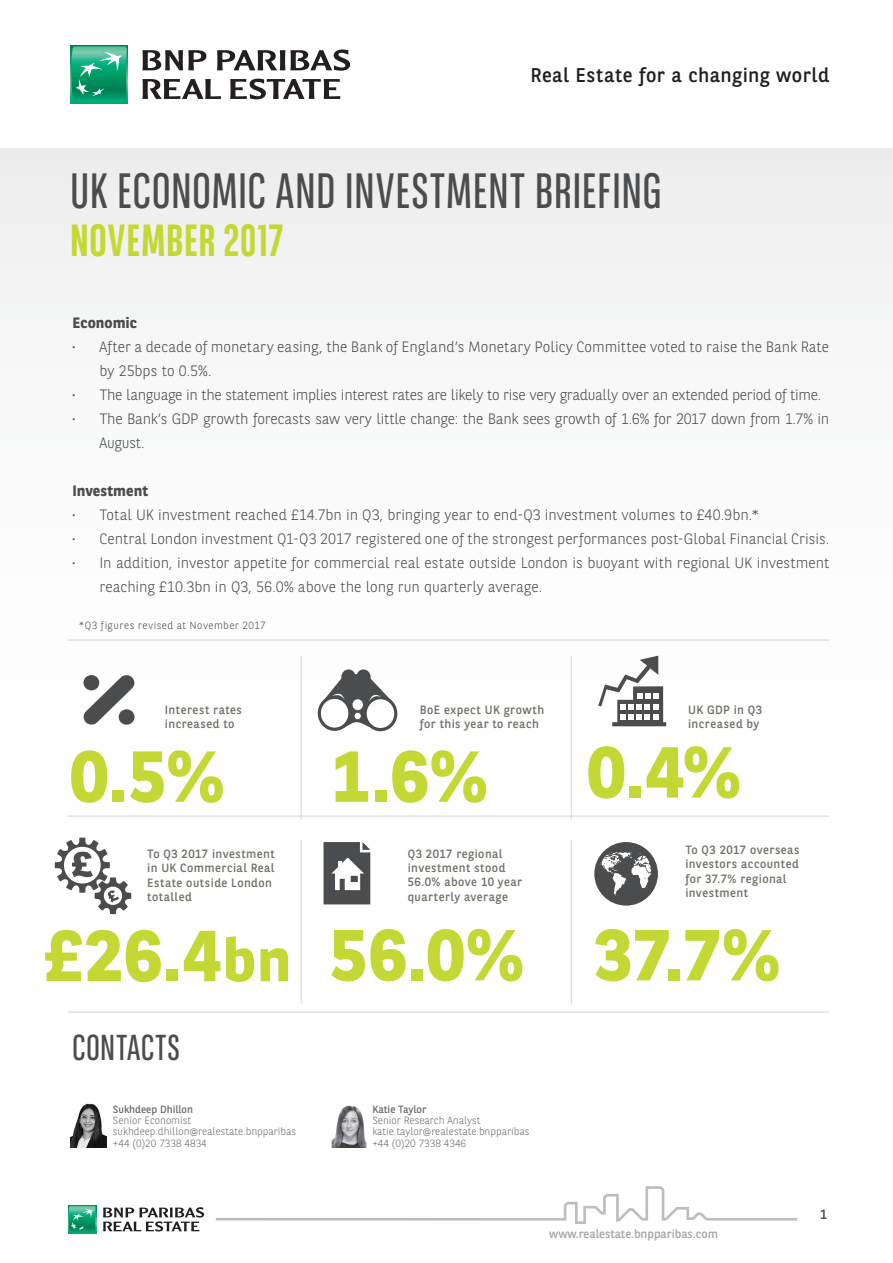
<style>
.page{position:relative;width:893px;height:1263px;background:#fff}
.page>*{position:absolute;margin:0;border:0;box-sizing:border-box;transform-origin:0 0}
._1_Headline{font:700 72px "BNPP Sans";color:#c3d835}
._1_Headline-2{font:700 72px "BNPP Sans";color:#c3d835}
._1_Headline-3{font:49.5px "BNPP Sans Condensed";letter-spacing:.01em;color:#4b4c4d}
._1_Headline-4{font:700 45px "BNPP Sans Condensed";letter-spacing:.02em;color:#c3d835}
._1_Headline-5{font:36px "BNPP Sans Condensed";letter-spacing:.025em;color:#4b4c4d}
.t1{font:19.8px "BNPP Sans";letter-spacing:.025em;color:#231f20}
.t2{font:300 15px/24px "BNPP Sans";color:#4b4c4d}
.t3{font:300 15px "BNPP Sans";letter-spacing:-.02em;color:#4b4c4d}
._1_Headline-6{font:700 15px "BNPP Sans";letter-spacing:.005em;color:#4b4c4d}
.t4{font:13.5px "BNPP Sans";color:#4b4c4d}
._1_Headline-7{font:12px/14.4px "BNPP Sans";letter-spacing:.04em;color:#717068}
.t5{font:12px "BNPP Sans";color:#a4a5a9}
.NAME{font:300 10.5px/10.9px "BNPP Sans";color:#6c6d70}
._1_Headline-8{font:300 10.5px "BNPP Sans";letter-spacing:.045em;color:#4b4c4d}
.s1{font-family:"BNPP Sans Condensed"}
.s2{font-size:60px}
.s3{font-weight:400}
</style>
<div class="page">
<div style="left:0;top:149px;width:893px;height:1114px;background:linear-gradient(to right,#fbfbfb,#fbfbfb)"></div>
<div style="left:70px;top:45px;width:58px;height:58px;background:linear-gradient(to right,#00ab79,#00ab79)"></div>
<svg style="left:71px;top:47px;width:56px;height:54px;background:#2cab82"></svg>
<svg style="left:142px;top:50px;width:64px;height:20px"></svg>
<svg style="left:217px;top:49px;width:133px;height:22px"></svg>
<svg style="left:142px;top:79px;width:79px;height:20px"></svg>
<svg style="left:230px;top:79px;width:110px;height:20px"></svg>
<svg style="left:213px;top:1184px;width:587px;height:41px"></svg>
<svg style="left:68px;top:1205px;width:28px;height:28px"></svg>
<svg style="left:69px;top:1206px;width:27px;height:26px"></svg>
<svg style="left:103px;top:1207px;width:101px;height:24px"></svg>
<hr style="left:68px;top:640px;width:761px;height:1px;background:#d4d5d7">
<hr style="left:68px;top:1012px;width:761px;height:1px;background:#d4d5d7">
<hr style="left:68px;top:816px;width:761px;height:1px;background:#d4d5d7">
<hr style="left:301px;top:656px;width:1px;height:164px;background:#d4d5d7">
<hr style="left:571px;top:656px;width:1px;height:164px;background:#d4d5d7">
<hr style="left:301px;top:840px;width:1px;height:164px;background:#d4d5d7">
<hr style="left:571px;top:840px;width:1px;height:164px;background:#d4d5d7">
<hr style="left:113px;top:1115px;width:188px;height:1px;background:#fff">
<hr style="left:372px;top:1115px;width:193px;height:1px;background:#fff">
<img style="left:70px;top:1099px;width:37px;height:48px">
<img style="left:331px;top:1099px;width:36px;height:48px">
<svg style="left:598px;top:656px;width:68px;height:70px"></svg>
<div style="left:318px;top:696px;width:33px;height:35px;background:#4b4c4d;border-radius:50%"></div>
<div style="left:364px;top:696px;width:33px;height:35px;background:#4b4c4d;border-radius:50%"></div>
<svg style="left:341px;top:669px;width:15px;height:15px"></svg>
<svg style="left:356px;top:669px;width:15px;height:15px"></svg>
<svg style="left:321px;top:674px;width:74px;height:57px"></svg>
<svg style="left:83px;top:674px;width:52px;height:51px"></svg>
<svg style="left:324px;top:842px;width:46px;height:62px"></svg>
<svg style="left:55px;top:837px;width:76px;height:77px"></svg>
<div style="left:594px;top:842px;width:64px;height:64px;background:#4b4c4d;border-radius:50%"></div>
<svg style="left:601px;top:852px;width:50px;height:43px"></svg>
<h3 class="t1" style="left:530px;top:61px;width:300px">Real Estate for a changing world</h3>
<p class="_1_Headline-3" style="left:70px;top:160px;width:593px">UK ECONOMIC AND INVESTMENT BRIEFING</p>
<p class="_1_Headline-4" style="left:70px;top:214px;width:214px">NOVEMBER 2017</p>
<p class="_1_Headline-6" style="left:72px;top:312px;width:66px">Economic</p>
<p class="t2" style="left:99px;top:334px;width:731px;text-indent:-27px"><span class="s1">•</span> After a decade of monetary easing, the Bank of England’s Monetary Policy Committee voted to raise the Bank Rate by 25bps to 0.5%.</p>
<p class="t3" style="left:72px;top:384px;width:750px"><span class="s1">•</span> The language in the statement implies interest rates are likely to rise very gradually over an extended period of time.</p>
<p class="t2" style="left:99px;top:406px;width:731px;text-indent:-27px"><span class="s1">•</span> The Bank’s GDP growth forecasts saw very little change: the Bank sees growth of 1.6% for 2017 down from 1.7% in<br>August.</p>
<p class="_1_Headline-6" style="left:72px;top:480px;width:77px">Investment</p>
<p class="t2" style="left:72px;top:502px;width:689px"><span class="s1">•</span> Total UK investment reached £14.7bn in Q3, bringing year to end-Q3 investment volumes to £40.9bn.*</p>
<p class="t2" style="left:72px;top:526px;width:758px"><span class="s1">•</span> Central London investment Q1-Q3 2017 registered one of the strongest performances post-Global Financial Crisis.</p>
<p class="t2" style="left:99px;top:550px;width:731px;text-indent:-27px"><span class="s1">•</span> In addition, investor appetite for commercial real estate outside London is buoyant with regional UK investment reaching £10.3bn in Q3, 56.0% above the long run quarterly average.</p>
<p class="_1_Headline-8" style="left:79px;top:618px;width:189px">*Q3 figures revised at November 2017</p>
<p class="_1_Headline-7" style="left:165px;top:702px;width:79px">Interest rates increased to</p>
<p class="_1_Headline-7" style="left:420px;top:702px;width:126px">BoE expect UK growth for this year to reach</p>
<p class="_1_Headline-7" style="left:688px;top:702px;width:76px">UK GDP in Q3 increased by</p>
<p class="_1_Headline" style="left:70px;top:727px;width:155px">0.5%</p>
<p class="_1_Headline" style="left:331px;top:727px;width:157px">1.6%</p>
<p class="_1_Headline" style="left:587px;top:723px;width:155px">0.4%</p>
<p class="_1_Headline-7" style="left:147px;top:846px;width:129px">To Q3 2017 investment in UK Commercial Real<br>Estate outside London totalled</p>
<p class="_1_Headline-7" style="left:685px;top:842px;width:116px">To Q3 2017 overseas investors accounted for 37.7% regional investment</p>
<p class="_1_Headline-7" style="left:408px;top:846px;width:116px">Q3 2017 regional investment stood<br>56.0% above 10 year quarterly average</p>
<p class="_1_Headline" style="left:45px;top:907px;width:248px">£26.4<span class="s2">bn</span></p>
<p class="_1_Headline-2" style="left:594px;top:906px;width:187px">37.7%</p>
<p class="_1_Headline" style="left:330px;top:906px;width:195px">56.0%</p>
<p class="_1_Headline-5" style="left:72px;top:1025px;width:109px">CONTACTS</p>
<p class="NAME" style="left:113px;top:1103px;width:185px"><span class="s3">Sukhdeep Dhillon<br></span>Senior Economist sukhdeep.dhillon@realestate.bnpparibas</p>
<p class="NAME" style="left:113px;top:1137px;width:95px">+44 (0)20 7338 4834</p>
<p class="NAME" style="left:372px;top:1103px;width:159px"><span class="s3">Katie Taylor<br></span>Senior Research Analyst katie.taylor@realestate.bnpparibas</p>
<p class="NAME" style="left:372px;top:1137px;width:95px">+44 (0)20 7338 4346</p>
<p class="t5" style="left:549px;top:1225px;width:170px">www.realestate.bnpparibas.com</p>
<p class="t4" style="left:820px;top:1205px;width:9px">1</p>
</div>
